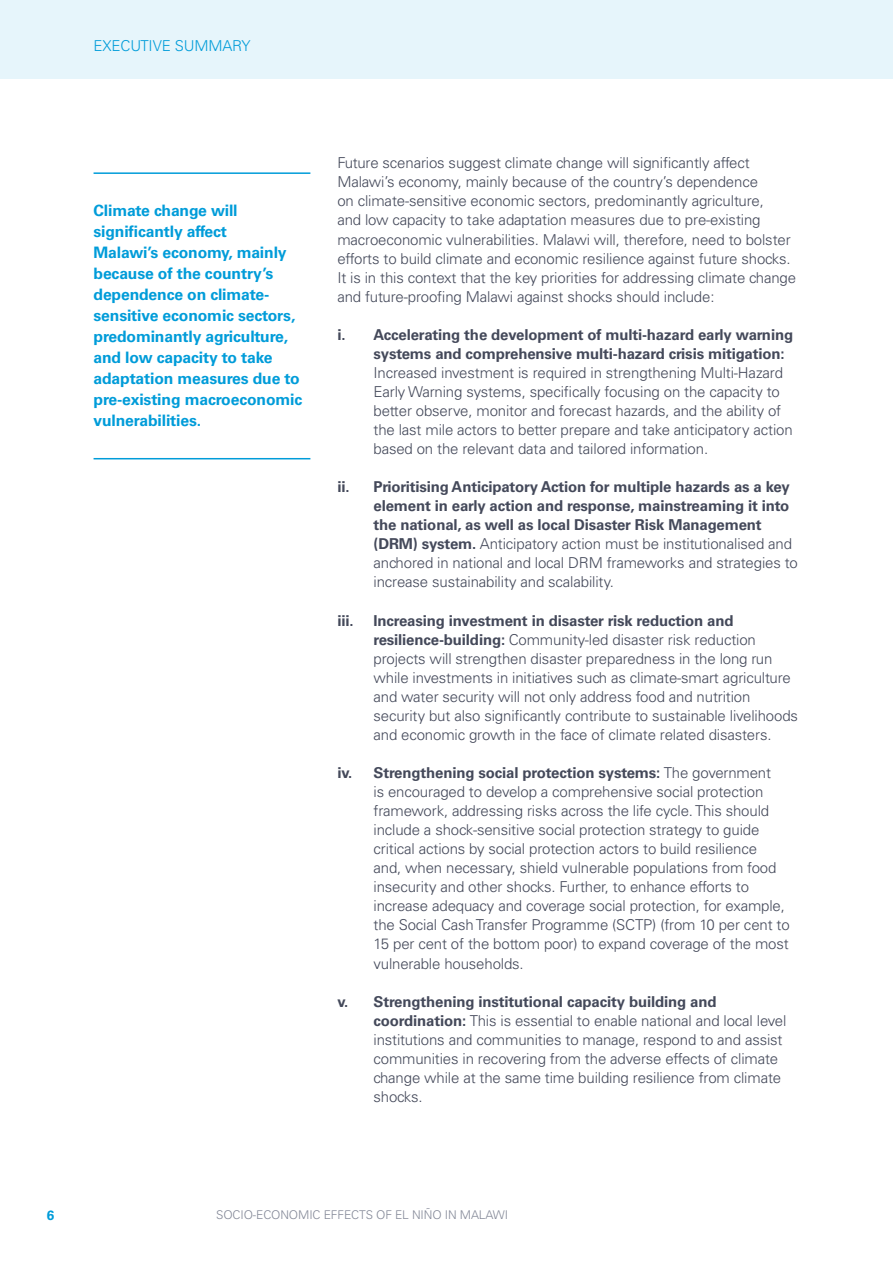
<style>
.page{position:relative;width:893px;height:1263px;background:#fff}
.page>*{position:absolute;margin:0;border:0;box-sizing:border-box;transform-origin:0 0}
.t1{font:700 15.75px/21px "Univers LT Std";letter-spacing:-.01em;color:#009cd9}
.t2{font:300 15px/19px "Univers LT Std";letter-spacing:-.01em;color:#44495a}
.t3{font:700 15px/19px "Univers LT Std";letter-spacing:-.01em;color:#44495a}
.t4{font:300 15px "Univers LT Std";letter-spacing:-.01em;color:#009cd9}
.t5{font:700 13.5px "Univers LT Std";color:#009cd9}
.t6{font:300 12px "Univers LT Std";letter-spacing:-.01em;color:#828796}
.s1{font-weight:300}
.s2{font-weight:700}
</style>
<div class="page">
<div style="left:0;top:0;width:893px;height:79px;background:#e6f5fb"></div>
<hr style="left:94px;top:172px;width:216px;height:2px;background:#009cd9">
<hr style="left:94px;top:458px;width:216px;height:1px;background:#009cd9">
<p class="t4" style="left:94px;top:37px;width:159px">EXECUTIVE SUMMARY</p>
<p class="t1" style="left:94px;top:200px;width:210px">Climate change will significantly affect<br>Malawi’s economy, mainly because of the country’s dependence on climate&shy;sensitive economic sectors, predominantly agriculture, and low capacity to take adaptation measures due to pre-existing macroeconomic vulnerabilities.</p>
<p class="t2" style="left:337px;top:153px;width:460px">Future scenarios suggest climate change will significantly affect Malawi’s economy, mainly because of the country’s dependence<br>on climate-sensitive economic sectors, predominantly agriculture,<br>and low capacity to take adaptation measures due to pre-existing macroeconomic vulnerabilities. Malawi will, therefore, need to bolster efforts to build climate and economic resilience against future shocks.<br>It is in this context that the key priorities for addressing climate change and future-proofing Malawi against shocks should include:</p>
<p class="t3" style="left:373px;top:325px;width:421px;text-indent:-36px">i. Accelerating the development of multi-hazard early warning systems and comprehensive multi-hazard crisis mitigation:</p>
<p class="t2" style="left:373px;top:363px;width:421px">Increased investment is required in strengthening Multi-Hazard Early Warning systems, specifically focusing on the capacity to better observe, monitor and forecast hazards, and the ability of the last mile actors to better prepare and take anticipatory action based on the relevant data and tailored information.</p>
<p class="t3" style="left:373px;top:477px;width:426px;text-indent:-36px">ii. Prioritising Anticipatory Action for multiple hazards as a key element in early action and response, mainstreaming it into the national, as well as local Disaster Risk Management (DRM) system. <span class="s1">Anticipatory action must be institutionalised and anchored in national and local DRM frameworks and strategies to increase sustainability and scalability.</span></p>
<p class="t3" style="left:337px;top:611px;width:18px">iii.</p>
<p class="t2" style="left:373px;top:611px;width:426px"><span class="s2">Increasing investment in disaster risk reduction and resilience-building:</span> Community-led disaster risk reduction projects will strengthen disaster preparedness in the long run while investments in initiatives such as climate-smart agriculture and water security will not only address food and nutrition security but also significantly contribute to sustainable livelihoods and economic growth in the face of climate related disasters.</p>
<p class="t2" style="left:373px;top:763px;width:418px;text-indent:-36px"><span class="s2">iv. Strengthening social protection systems:</span> The government<br>is encouraged to develop a comprehensive social protection framework, addressing risks across the life cycle. This should include a shock-sensitive social protection strategy to guide critical actions by social protection actors to build resilience<br>and, when necessary, shield vulnerable populations from food insecurity and other shocks. Further, to enhance efforts to increase adequacy and coverage social protection, for example, the Social Cash Transfer Programme (SCTP) (from 10 per cent to 15 per cent of the bottom poor) to expand coverage of the most vulnerable households.</p>
<p class="t2" style="left:373px;top:992px;width:414px;text-indent:-36px"><span class="s2">v. Strengthening institutional capacity building and coordination:</span> This is essential to enable national and local level institutions and communities to manage, respond to and assist communities in recovering from the adverse effects of climate change while at the same time building resilience from climate shocks.</p>
<p class="t5" style="left:47px;top:1207px;width:9px">6</p>
<p class="t6" style="left:216px;top:1207px;width:293px">SOCIO-ECONOMIC EFFECTS OF EL NIÑO IN MALAWI</p>
</div>
